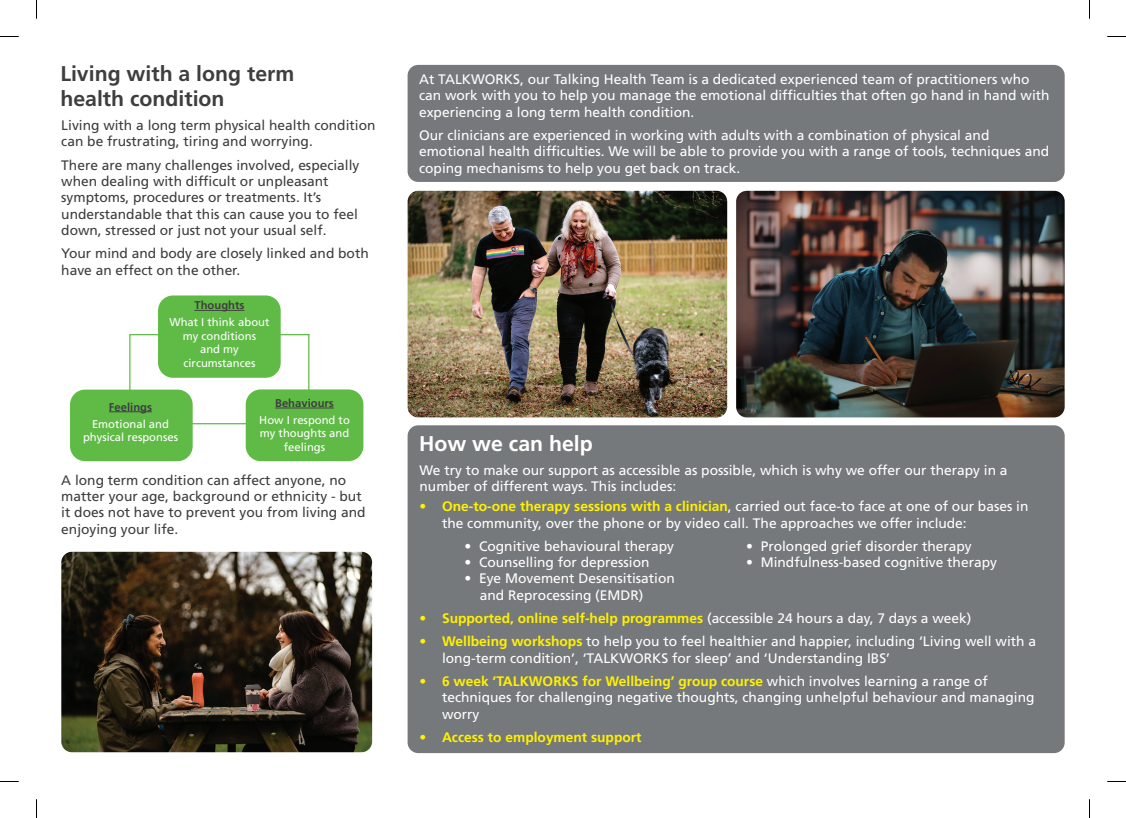
<style>
.page{position:relative;width:1126px;height:818px;background:#fff}
.page>*{position:absolute;margin:0;border:0;box-sizing:border-box;transform-origin:0 0}
.t1{font:700 21.25px/25.5px "Frutiger";color:#3e3e3f}
.t2{font:700 21.25px "Frutiger";color:#fff}
.t3{font:13.75px/16.2px "Frutiger";color:#fff}
.t4{font:13.75px/16.2px "Frutiger";color:#3e3e3f}
.t5{font:700 13.75px "Frutiger";color:#fff101}
.t6{font:11.25px/13.5px "Frutiger";color:#fff;text-align:center}
.t7{font:700 11.25px "Frutiger";color:#3e3e3f}
.s1{font-weight:700;color:#fff101}
.s2{font-weight:400;color:#fff}
</style>
<div class="page">
<hr style="left:129px;top:334px;width:180px;height:1px;background:#60bb46">
<div style="left:407px;top:65px;width:657px;height:117px;background:#76797b;border-radius:11px"></div>
<div style="left:407px;top:425px;width:657px;height:327px;background:#76797b;border-radius:11px"></div>
<div style="left:70px;top:389px;width:123px;height:72px;background:#60bb46;border-radius:15px"></div>
<div style="left:158px;top:295px;width:123px;height:82px;background:#60bb46;border-radius:15px"></div>
<div style="left:246px;top:389px;width:117px;height:72px;background:#60bb46;border-radius:15px"></div>
<hr style="left:194px;top:310px;width:50px;height:1px;background:#3e3e3f">
<hr style="left:190px;top:423px;width:59px;height:1px;background:#60bb46">
<hr style="left:308px;top:334px;width:1px;height:63px;background:#60bb46">
<hr style="left:129px;top:334px;width:1px;height:60px;background:#60bb46">
<hr style="left:109px;top:411px;width:43px;height:1px;background:#3e3e3f">
<hr style="left:275px;top:407px;width:59px;height:1px;background:#3e3e3f">
<img style="left:407px;top:191px;width:320px;height:226px">
<img style="left:61px;top:551px;width:311px;height:200px">
<img style="left:736px;top:191px;width:328px;height:226px">
<svg style="left:0;top:36px;width:19px;height:1px"></svg>
<svg style="left:1107px;top:36px;width:18px;height:1px"></svg>
<svg style="left:36px;top:0;width:1px;height:19px"></svg>
<svg style="left:36px;top:799px;width:1px;height:18px"></svg>
<svg style="left:1089px;top:0;width:1px;height:19px"></svg>
<svg style="left:1089px;top:799px;width:1px;height:18px"></svg>
<h1 class="t1" style="left:60px;top:60px;width:235px">Living with a long term health condition</h1>
<p class="t4" style="left:61px;top:117px;width:316px">Living with a long term physical health condition can be frustrating, tiring and worrying.</p>
<p class="t4" style="left:61px;top:157px;width:300px">There are many challenges involved, especially when dealing with difficult or unpleasant symptoms, procedures or treatments. It’s understandable that this can cause you to feel down, stressed or just not your usual self.</p>
<p class="t4" style="left:61px;top:245px;width:309px">Your mind and body are closely linked and both have an effect on the other.</p>
<p class="t7" style="left:194px;top:298px;width:51px">Thoughts</p>
<p class="t6" style="left:169px;top:315px;width:102px">What I think about my conditions<br>and my circumstances</p>
<p class="t7" style="left:275px;top:396px;width:60px">Behaviours</p>
<p class="t6" style="left:259px;top:413px;width:92px">How I respond to my thoughts and feelings</p>
<p class="t4" style="left:61px;top:471px;width:306px">A long term condition can affect anyone, no matter your age, background or ethnicity - but it does not have to prevent you from living and enjoying your life.</p>
<p class="t7" style="left:109px;top:400px;width:45px">Feelings</p>
<p class="t6" style="left:83px;top:416px;width:97px">Emotional and physical responses</p>
<p class="t3" style="left:419px;top:71px;width:632px">At TALKWORKS, our Talking Health Team is a dedicated experienced team of practitioners who can work with you to help you manage the emotional difficulties that often go hand in hand with experiencing a long term health condition.</p>
<p class="t3" style="left:419px;top:127px;width:631px">Our clinicians are experienced in working with adults with a combination of physical and emotional health difficulties. We will be able to provide you with a range of tools, techniques and coping mechanisms to help you get back on track.</p>
<h1 class="t2" style="left:419px;top:430px;width:175px">How we can help</h1>
<p class="t3" style="left:419px;top:462px;width:589px">We try to make our support as accessible as possible, which is why we offer our therapy in a number of different ways. This includes:</p>
<p class="t3" style="left:442px;top:498px;width:588px;text-indent:-22px"><span class="s1">• One-to-one therapy sessions with a clinician</span>, carried out face-to face at one of our bases in the community, over the phone or by video call. The approaches we offer include:</p>
<p class="t3" style="left:464px;top:537px;width:211px">• Cognitive behavioural therapy</p>
<p class="t3" style="left:746px;top:537px;width:227px">• Prolonged grief disorder therapy</p>
<p class="t3" style="left:464px;top:554px;width:186px">• Counselling for depression</p>
<p class="t3" style="left:746px;top:554px;width:252px">• Mindfulness-based cognitive therapy</p>
<p class="t3" style="left:480px;top:570px;width:196px;text-indent:-15px">• Eye Movement Desensitisation and Reprocessing (EMDR)</p>
<p class="t5" style="left:419px;top:610px;width:553px">• Supported, online self-help programmes <span class="s2">(accessible 24 hours a day, 7 days a week)</span></p>
<p class="t3" style="left:442px;top:633px;width:595px;text-indent:-22px"><span class="s1">• Wellbeing workshops</span> to help you to feel healthier and happier, including ‘Living well with a long-term condition’, ‘TALKWORKS for sleep’ and ‘Understanding IBS’</p>
<p class="t3" style="left:442px;top:672px;width:594px;text-indent:-22px"><span class="s1">• 6 week ‘TALKWORKS for Wellbeing’ group course</span> which involves learning a range of techniques for challenging negative thoughts, changing unhelpful behaviour and managing worry</p>
<p class="t5" style="left:419px;top:729px;width:223px">• Access to employment support</p>
</div>
